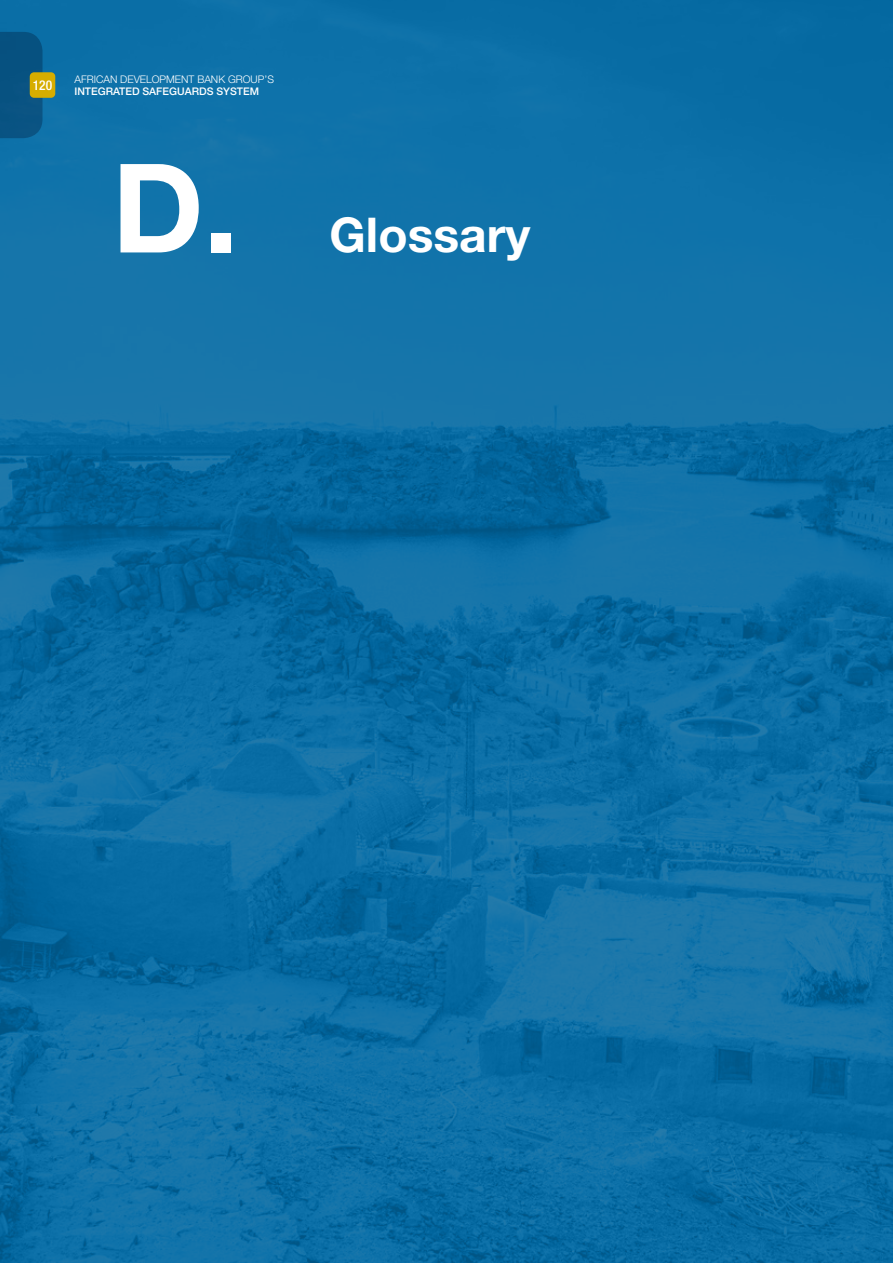
<style>
.page{position:relative;width:893px;height:1263px;background:#fff}
.page>*{position:absolute;margin:0;border:0;box-sizing:border-box;transform-origin:0 0}
.t1{font:700 123.75px "Helvetica Neue LT Std";color:#fff}
.t2{font:700 48px "Helvetica Neue LT Std";color:#fff}
.t3{font:500 condensed 13.5px "Helvetica Neue LT Std";color:#fff}
.t4{font:300 10.5px "Helvetica Neue LT Std";color:#fff}
.t5{font:500 10.5px "Helvetica Neue LT Std";color:#fff}
</style>
<div class="page">
<img style="left:0;top:0;width:893px;height:1263px">
<div style="left:0;top:32px;width:43px;height:106px;background:#075281"></div>
<div style="left:30px;top:72px;width:25px;height:26px;background:#d6ad00;border-radius:4px"></div>
<p class="t3" style="left:33px;top:77px;width:21px">120</p>
<p class="t4" style="left:74px;top:73px;width:201px">AFRICAN DEVELOPMENT BANK GROUP’S</p>
<p class="t5" style="left:74px;top:85px;width:186px">INTEGRATED SAFEGUARDS SYSTEM</p>
<h1 class="t1" style="left:112px;top:132px;width:128px">D.</h1>
<h2 class="t2" style="left:330px;top:206px;width:202px">Glossary</h2>
</div>
